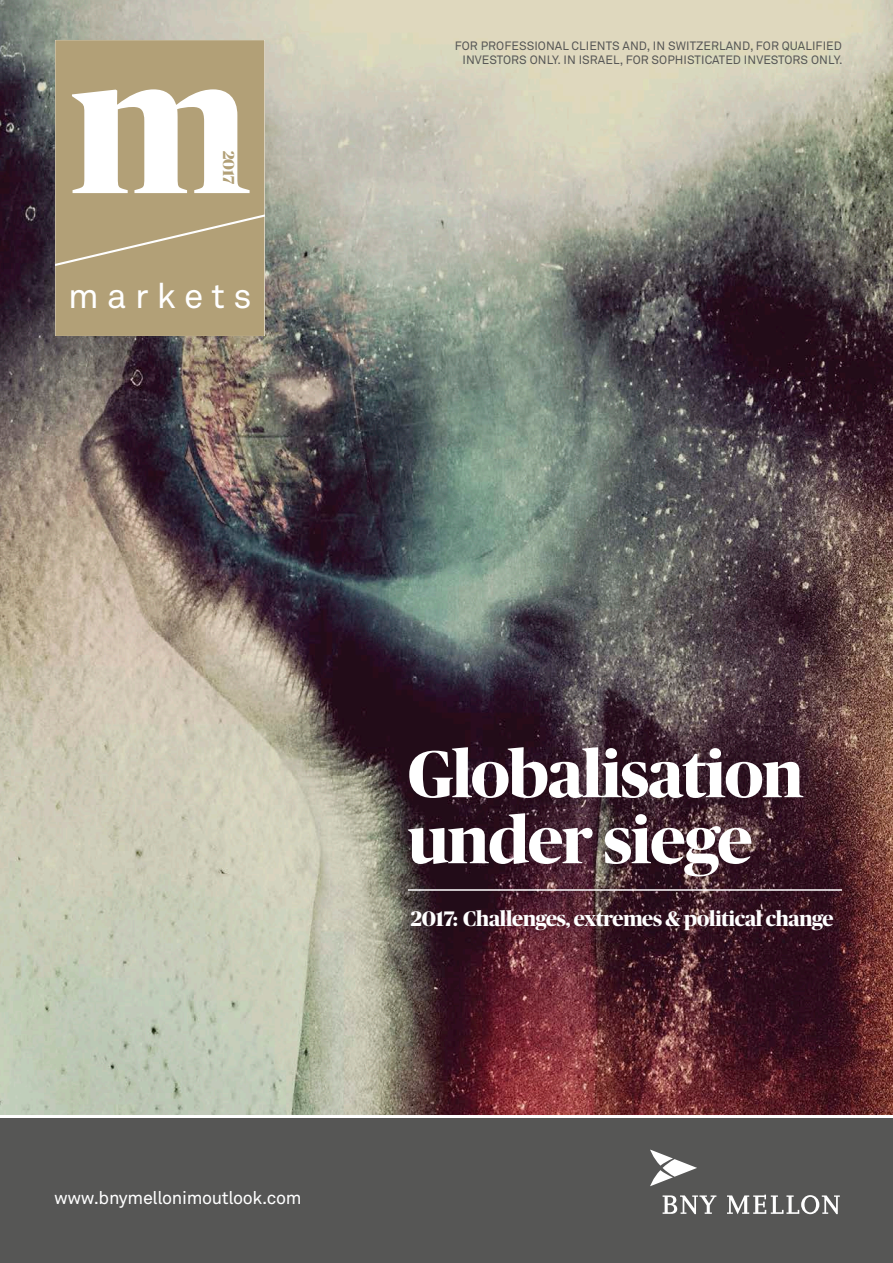
<style>
.page{position:relative;width:893px;height:1263px;background:#fff}
.page>*{position:absolute;margin:0;border:0;box-sizing:border-box;transform-origin:0 0}
.t1{font:700 66px/66px "Publico Banner";letter-spacing:-.01em;color:#fff}
.t2{font:34.95px "Akkurat Pro";letter-spacing:.24em;color:#fff}
.t3{font:700 21px "Publico Banner";letter-spacing:-.01em;color:#fff}
.t4{font:18px "Akkurat Pro";letter-spacing:-.02em;color:#fff}
.t5{font:700 15.9px "Publico Banner";color:#b2a077}
.t6{font:12px/14.4px "Akkurat Pro";letter-spacing:.005em;color:#565655;text-align:right}
</style>
<div class="page">
<img style="left:0;top:0;width:893px;height:1114px">
<div style="left:0;top:1118px;width:893px;height:145px;background:#565655"></div>
<svg style="left:650px;top:1149px;width:190px;height:65px"></svg>
<div style="left:55px;top:40px;width:209px;height:177px;background:#b2a077"></div>
<div style="left:55px;top:217px;width:209px;height:119px;background:#b2a077"></div>
<svg style="left:72px;top:89px;width:178px;height:104px"></svg>
<hr style="left:408px;top:889px;width:434px;height:2px;background:#fff">
<h3 class="t5" style="left:240px;top:151px;width:35px;rotate:90deg">2017</h3>
<h2 class="t2" style="left:68px;top:275px;width:185px">markets</h2>
<p class="t6" style="left:455px;top:39px;width:389px">FOR PROFESSIONAL CLIENTS AND, IN SWITZERLAND, FOR QUALIFIED<br>INVESTORS ONLY. IN ISRAEL, FOR SOPHISTICATED INVESTORS ONLY.</p>
<h3 class="t4" style="left:54px;top:1187px;width:249px">www.bnymellonimoutlook.com</h3>
<h1 class="t1" style="left:408px;top:737px;width:397px">Globalisation under siege</h1>
<h3 class="t3" style="left:411px;top:903px;width:424px">2017: Challenges, extremes &amp; political change</h3>
</div>
